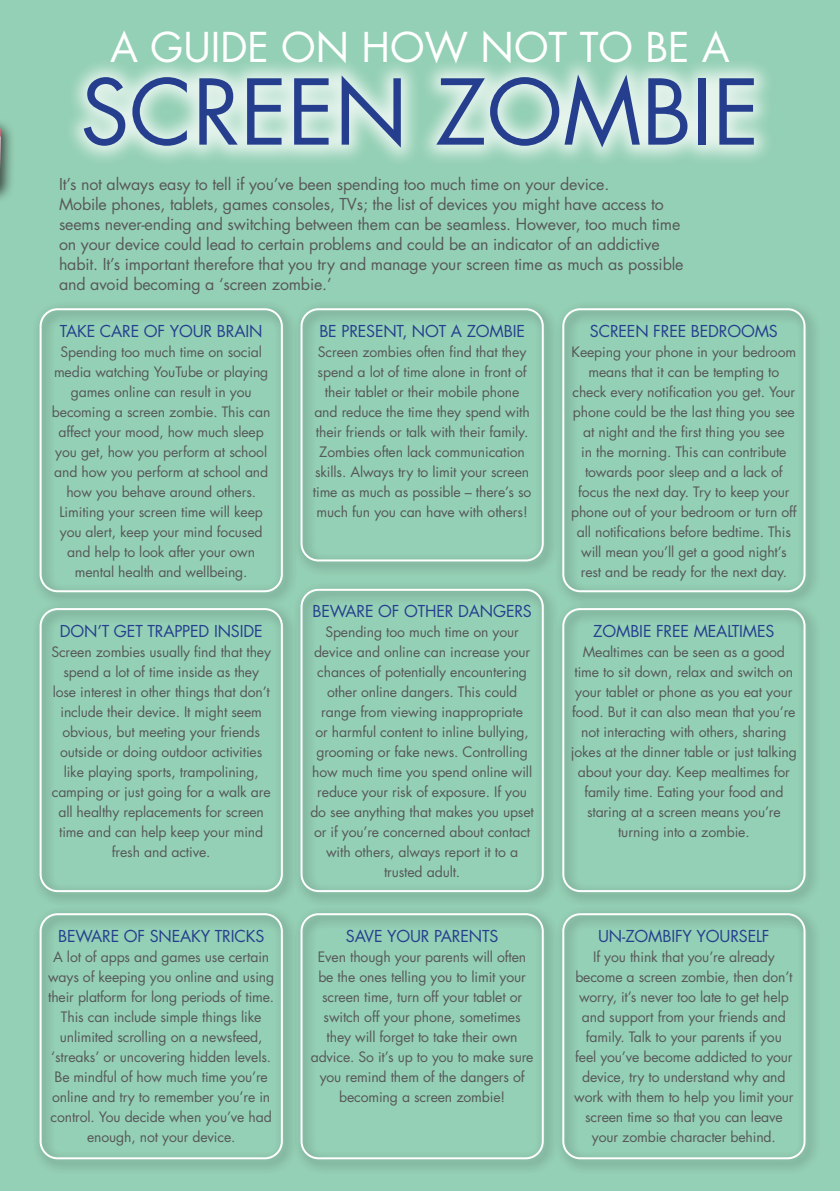
<style>
.page{position:relative;width:840px;height:1191px;background:#fff}
.page>*{position:absolute;margin:0;border:0;box-sizing:border-box;transform-origin:0 0}
.t1{font:88px "Futura Std";color:#253f8e}
.t2{font:40px "Futura Std";color:#fff}
.t3{font:16px/20px "Futura Std";letter-spacing:-.01em;color:#57585a}
.t4{font:16px "Futura Std";letter-spacing:-.01em;color:#253f8e}
.t5{font:14px/20px "Futura Std";letter-spacing:-.01em;color:#57585a;text-align:center}
</style>
<div class="page">
<div style="left:0;top:0;width:839px;height:1191px;background:#94d0b5"></div>
<div style="left:0;top:115px;width:15px;height:92px;background:#231f20;opacity:.75"></div>
<svg style="left:0;top:122px;width:1px;height:48px"></svg>
<div style="left:63px;top:54px;width:711px;height:114px;background:#fff;opacity:.75"></div>
<div style="left:33px;top:301px;width:265px;height:306px;background:#231f20;opacity:.75"></div>
<div style="left:40px;top:308px;width:243px;height:284px;border:2px solid #fff;border-radius:17px"></div>
<div style="left:33px;top:906px;width:265px;height:268px;background:#231f20;opacity:.75"></div>
<div style="left:40px;top:913px;width:243px;height:246px;border:2px solid #fff;border-radius:17px"></div>
<div style="left:33px;top:601px;width:265px;height:306px;background:#231f20;opacity:.75"></div>
<div style="left:40px;top:608px;width:243px;height:284px;border:2px solid #fff;border-radius:17px"></div>
<div style="left:293px;top:301px;width:265px;height:275px;background:#231f20;opacity:.75"></div>
<div style="left:300px;top:308px;width:243px;height:253px;border:2px solid #fff;border-radius:17px"></div>
<div style="left:293px;top:906px;width:265px;height:268px;background:#231f20;opacity:.75"></div>
<div style="left:300px;top:913px;width:243px;height:246px;border:2px solid #fff;border-radius:17px"></div>
<div style="left:555px;top:601px;width:265px;height:306px;background:#231f20;opacity:.75"></div>
<div style="left:562px;top:608px;width:243px;height:284px;border:2px solid #fff;border-radius:17px"></div>
<div style="left:555px;top:301px;width:265px;height:306px;background:#231f20;opacity:.75"></div>
<div style="left:562px;top:308px;width:243px;height:284px;border:2px solid #fff;border-radius:17px"></div>
<div style="left:555px;top:906px;width:265px;height:268px;background:#231f20;opacity:.75"></div>
<div style="left:562px;top:913px;width:243px;height:246px;border:2px solid #fff;border-radius:17px"></div>
<div style="left:293px;top:582px;width:265px;height:324px;background:#231f20;opacity:.75"></div>
<div style="left:300px;top:589px;width:243px;height:303px;border:2px solid #fff;border-radius:17px"></div>
<p class="t2" style="left:110px;top:21px;width:620px">A GUIDE ON HOW NOT TO BE A</p>
<p class="t1" style="left:80px;top:56px;width:680px">SCREEN ZOMBIE</p>
<p class="t3" style="left:59px;top:174px;width:551px">It’s not always easy to tell if you’ve been spending too much time on your device.</p>
<p class="t3" style="left:59px;top:194px;width:625px">Mobile phones, tablets, games consoles, TVs; the list of devices you might have access to seems never-ending and switching between them can be seamless. However, too much time on your device could lead to certain problems and could be an indicator of an addictive habit. It’s important therefore that you try and manage your screen time as much as possible and avoid becoming a ‘screen zombie.’</p>
<p class="t4" style="left:60px;top:320px;width:204px">TAKE CARE OF YOUR BRAIN</p>
<p class="t5" style="left:52px;top:342px;width:220px">Spending too much time on social media watching YouTube or playing games online can result in you becoming a screen zombie. This can affect your mood, how much sleep you get, how you perform at school and how you perform at school and how you behave around others.<br>Limiting your screen time will keep you alert, keep your mind focused and help to look after your own mental health and wellbeing.</p>
<p class="t4" style="left:60px;top:620px;width:204px">DON’T GET TRAPPED INSIDE</p>
<p class="t5" style="left:51px;top:641px;width:221px">Screen zombies usually find that they spend a lot of time inside as they lose interest in other things that don’t include their device. It might seem obvious, but meeting your friends outside or doing outdoor activities like playing sports, trampolining, camping or just going for a walk are all healthy replacements for screen time and can help keep your mind fresh and active.</p>
<p class="t4" style="left:58px;top:925px;width:208px">BEWARE OF SNEAKY TRICKS</p>
<p class="t5" style="left:48px;top:946px;width:227px">A lot of apps and games use certain ways of keeping you online and using their platform for long periods of time.<br>This can include simple things like unlimited scrolling on a newsfeed, ‘streaks’ or uncovering hidden levels.<br>Be mindful of how much time you’re online and try to remember you’re in control. You decide when you’ve had enough, not your device.</p>
<p class="t4" style="left:319px;top:320px;width:207px">BE PRESENT, NOT A ZOMBIE</p>
<p class="t5" style="left:313px;top:342px;width:220px">Screen zombies often find that they spend a lot of time alone in front of their tablet or their mobile phone and reduce the time they spend with their friends or talk with their family.<br>Zombies often lack communication skills. Always try to limit your screen time as much as possible – there’s so much fun you can have with others!</p>
<p class="t4" style="left:312px;top:600px;width:221px">BEWARE OF OTHER DANGERS</p>
<p class="t5" style="left:310px;top:622px;width:225px">Spending too much time on your device and online can increase your chances of potentially encountering other online dangers. This could range from viewing inappropriate<br>or harmful content to inline bullying, grooming or fake news. Controlling how much time you spend online will reduce your risk of exposure. If you do see anything that makes you upset or if you’re concerned about contact with others, always report it to a trusted adult.</p>
<p class="t4" style="left:346px;top:925px;width:154px">SAVE YOUR PARENTS</p>
<p class="t5" style="left:310px;top:946px;width:224px">Even though your parents will often be the ones telling you to limit your screen time, turn off your tablet or switch off your phone, sometimes they will forget to take their own advice. So it’s up to you to make sure you remind them of the dangers of becoming a screen zombie!</p>
<p class="t4" style="left:589px;top:320px;width:189px">SCREEN FREE BEDROOMS</p>
<p class="t5" style="left:570px;top:342px;width:227px">Keeping your phone in your bedroom means that it can be tempting to check every notification you get. Your phone could be the last thing you see at night and the first thing you see<br>in the morning. This can contribute towards poor sleep and a lack of focus the next day. Try to keep your phone out of your bedroom or turn off all notifications before bedtime. This will mean you’ll get a good night’s rest and be ready for the next day.</p>
<p class="t4" style="left:593px;top:620px;width:182px">ZOMBIE FREE MEALTIMES</p>
<p class="t5" style="left:570px;top:641px;width:227px">Mealtimes can be seen as a good time to sit down, relax and switch on your tablet or phone as you eat your food. But it can also mean that you’re not interacting with others, sharing jokes at the dinner table or just talking about your day. Keep mealtimes for family time. Eating your food and staring at a screen means you’re turning into a zombie.</p>
<p class="t4" style="left:598px;top:925px;width:173px">UN-ZOMBIFY YOURSELF</p>
<p class="t5" style="left:574px;top:946px;width:221px">If you think that you’re already become a screen zombie, then don’t worry, it’s never too late to get help and support from your friends and family. Talk to your parents if you feel you’ve become addicted to your device, try to understand why and work with them to help you limit your screen time so that you can leave your zombie character behind.</p>
</div>
